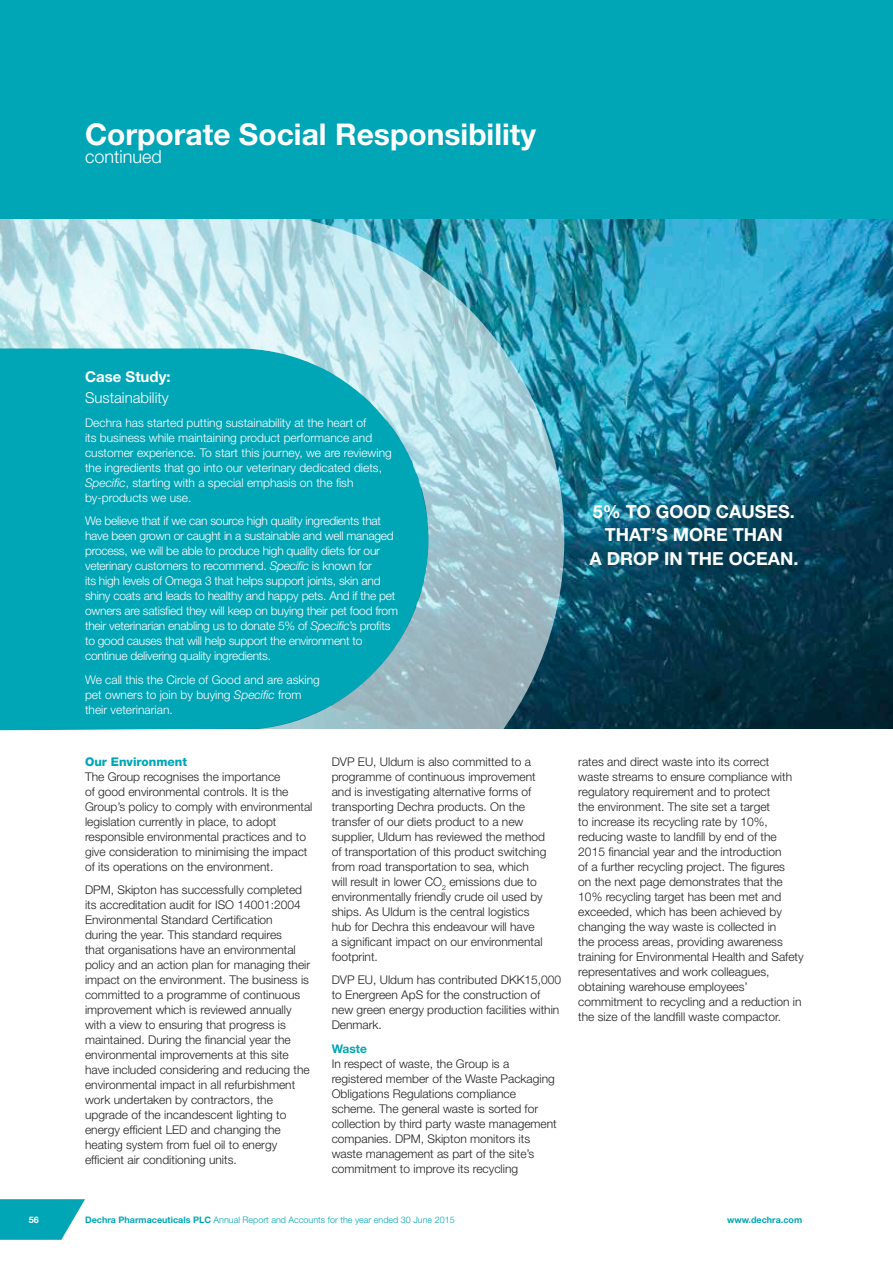
<style>
.page{position:relative;width:893px;height:1263px;background:#fff}
.page>*{position:absolute;margin:0;border:0;box-sizing:border-box;transform-origin:0 0}
.t1{font:700 30px "Helvetica Neue LT Std";color:#fff}
.t2{font:700 18px/23.5px "Helvetica Neue LT Std";color:#fff;text-align:center}
.t3{font:300 18px "Helvetica Neue LT Std";color:#fff}
.t4{font:300 15px "Helvetica Neue LT Std";color:#fff}
.t5{font:700 15px "Helvetica Neue LT Std";color:#fff}
.t6{font:300 12px/15px "Helvetica Neue LT Std";color:#231f20}
.t7{font:300 12px/15px "Helvetica Neue LT Std";letter-spacing:-.02em;color:#fff}
.t8{font:300 12px/15px "Helvetica Neue LT Std";color:#fff}
.t9{font:800 12px "Helvetica Neue LT Std";color:#00a5b6}
.t10{font:700 12px "Helvetica Neue LT Std";color:#00a5b6}
.t11{font:300 9px "Helvetica Neue LT Std";color:#00a5b6}
.t12{font:700 9px "Helvetica Neue LT Std";color:#00a5b6}
.t13{font:700 9px "Helvetica Neue LT Std";color:#fff}
.s1{font-style:italic}
.s2{font-weight:700}
</style>
<div class="page">
<img style="left:564px;top:219px;width:329px;height:510px">
<svg style="left:0;top:219px;width:564px;height:512px;background:#4db7c5"></svg>
<div style="left:0;top:0;width:893px;height:219px;background:#00a5b6"></div>
<svg style="left:0;top:1199px;width:85px;height:41px;background:#25b2c0"></svg>
<h1 class="t1" style="left:85px;top:115px;width:452px">Corporate Social Responsibility</h1>
<h2 class="t3" style="left:85px;top:145px;width:78px">continued</h2>
<p class="t5" style="left:85px;top:368px;width:87px">Case Study:</p>
<p class="t4" style="left:85px;top:389px;width:85px">Sustainability</p>
<p class="t8" style="left:85px;top:415px;width:308px">Dechra has started putting sustainability at the heart of<br>its business while maintaining product performance and customer experience. To start this journey, we are reviewing the ingredients that go into our veterinary dedicated diets, <span class="s1">Specific</span>, starting with a special emphasis on the fish by-products we use.</p>
<p class="t7" style="left:85px;top:513px;width:314px">We believe that if we can source high quality ingredients that have been grown or caught in a sustainable and well managed process, we will be able to produce high quality diets for our veterinary customers to recommend. <span class="s1">Specific</span> is known for<br>its high levels of Omega 3 that helps support joints, skin and shiny coats and leads to healthy and happy pets. And if the pet owners are satisfied they will keep on buying their pet food from their veterinarian enabling us to donate 5% of <span class="s1">Specific</span>’s profits to good causes that will help support the environment to continue delivering quality ingredients.</p>
<p class="t8" style="left:85px;top:672px;width:236px">We call this the Circle of Good and are asking pet owners to join by buying <span class="s1">Specific</span> from their veterinarian.</p>
<p class="t9" style="left:85px;top:754px;width:104px">Our Environment</p>
<p class="t6" style="left:85px;top:768px;width:229px">The Group recognises the importance<br>of good environmental controls. It is the Group’s policy to comply with environmental legislation currently in place, to adopt responsible environmental practices and to give consideration to minimising the impact of its operations on the environment.</p>
<p class="t6" style="left:85px;top:882px;width:227px">DPM, Skipton has successfully completed its accreditation audit for ISO 14001:2004<br>Environmental Standard Certification<br>during the year. This standard requires<br>that organisations have an environmental policy and an action plan for managing their impact on the environment. The business is committed to a programme of continuous improvement which is reviewed annually with a view to ensuring that progress is maintained. During the financial year the environmental improvements at this site have included considering and reducing the environmental impact in all refurbishment work undertaken by contractors, the upgrade of the incandescent lighting to energy efficient LED and changing the heating system from fuel oil to energy efficient air conditioning units.</p>
<p class="t6" style="left:332px;top:753px;width:216px">DVP EU, Uldum is also committed to a programme of continuous improvement and is investigating alternative forms of transporting Dechra products. On the transfer of our diets product to a new supplier, Uldum has reviewed the method of transportation of this product switching from road transportation to sea, which will result in lower CO<sub>2</sub> emissions due to environmentally friendly crude oil used by ships. As Uldum is the central logistics hub for Dechra this endeavour will have<br>a significant impact on our environmental footprint.</p>
<p class="t6" style="left:332px;top:972px;width:231px">DVP EU, Uldum has contributed DKK15,000 to Energreen ApS for the construction of new green energy production facilities within Denmark.</p>
<p class="t10" style="left:332px;top:1041px;width:37px">Waste</p>
<p class="t6" style="left:332px;top:1055px;width:227px">In respect of waste, the Group is a registered member of the Waste Packaging Obligations Regulations compliance scheme. The general waste is sorted for collection by third party waste management companies. DPM, Skipton monitors its waste management as part of the site’s commitment to improve its recycling</p>
<h2 class="t2" style="left:589px;top:499px;width:211px">5% TO GOOD CAUSES.<br>THAT’S MORE THAN<br>A DROP IN THE OCEAN.</h2>
<p class="t6" style="left:578px;top:753px;width:227px">rates and direct waste into its correct<br>waste streams to ensure compliance with regulatory requirement and to protect<br>the environment. The site set a target<br>to increase its recycling rate by 10%, reducing waste to landfill by end of the 2015 financial year and the introduction<br>of a further recycling project. The figures<br>on the next page demonstrates that the 10% recycling target has been met and exceeded, which has been achieved by changing the way waste is collected in<br>the process areas, providing awareness training for Environmental Health and Safety representatives and work colleagues, obtaining warehouse employees’ commitment to recycling and a reduction in the size of the landfill waste compactor.</p>
<p class="t13" style="left:29px;top:1214px;width:12px">56</p>
<p class="t11" style="left:85px;top:1214px;width:371px"><span class="s2">Dechra Pharmaceuticals PLC</span> Annual Report and Accounts for the year ended 30 June 2015</p>
<p class="t12" style="left:727px;top:1214px;width:77px">www.dechra.com</p>
</div>
